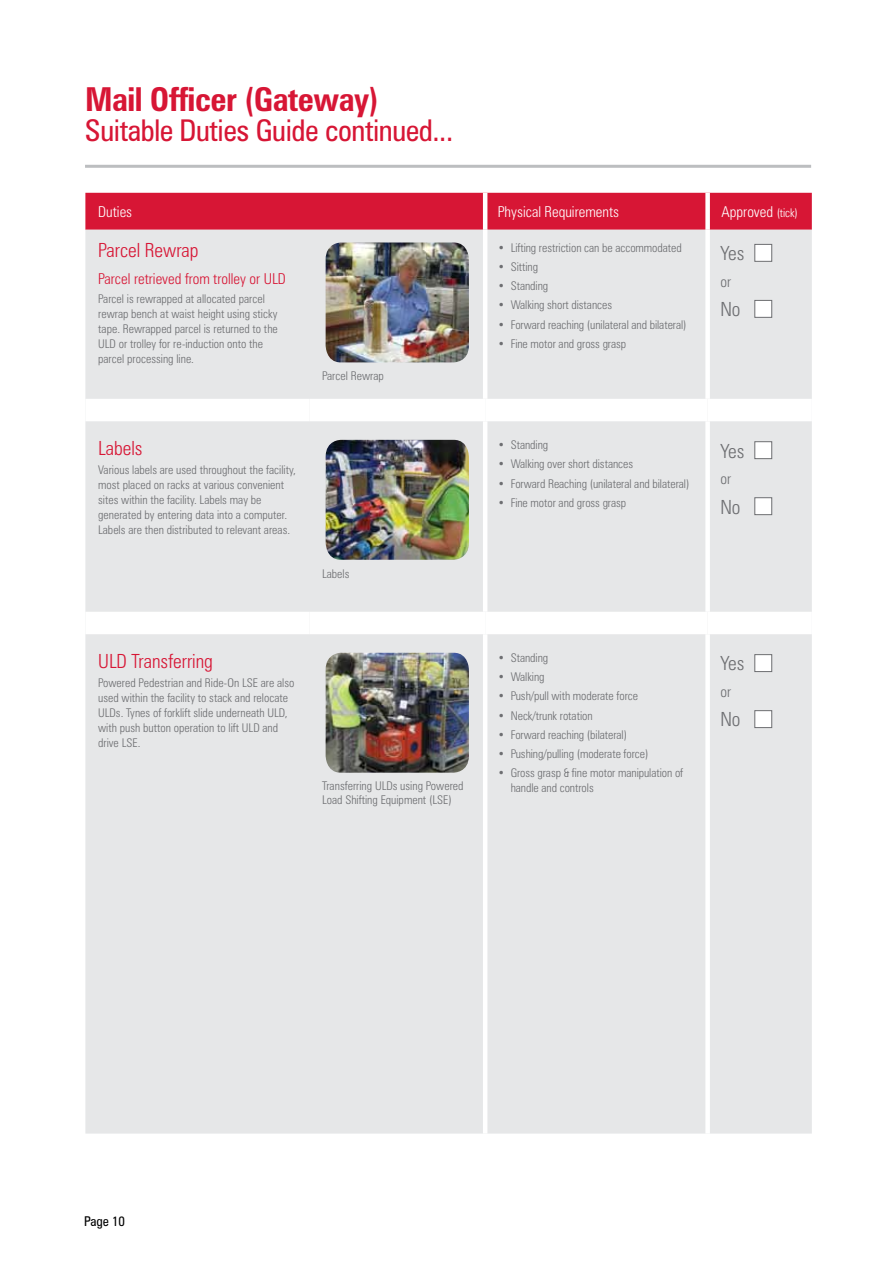
<style>
.page{position:relative;width:893px;height:1263px;background:#fff}
.page>*{position:absolute;margin:0;border:0;box-sizing:border-box;transform-origin:0 0}
.t1{font:700 condensed 33px "Zurich BT";letter-spacing:-.015em;color:#d71635}
.t2{font:condensed 30px "Zurich BT";letter-spacing:-.015em;color:#d71635}
.t3{font:300 condensed 19.5px "Zurich BT";color:#d71635}
.t4{font:300 condensed 19.5px "Zurich BT";color:#6d6e71}
.t5{font:300 condensed 15px "Zurich BT";color:#fff}
.t6{font:300 condensed 15px "Zurich BT";color:#d71635}
.t7{font:300 condensed 15px "Zurich BT";color:#6d6e71}
.t8{font:condensed 13.5px "Zurich BT";color:#000}
.t9{font:300 condensed 12px/15px "Zurich BT";color:#6d6e71}
.s1{font-size:12px}
</style>
<div class="page">
<hr style="left:85px;top:165px;width:726px;height:3px;background:#bcbec0">
<div style="left:85px;top:193px;width:727px;height:37px;background:#d71635"></div>
<div style="left:85px;top:230px;width:727px;height:903px;background:#e6e7e8"></div>
<hr style="left:483px;top:193px;width:4px;height:37px;background:#fff">
<div style="left:705px;top:193px;width:5px;height:37px;background:#fff"></div>
<div style="left:705px;top:230px;width:5px;height:169px;background:#fff"></div>
<hr style="left:483px;top:421px;width:4px;height:191px;background:#fff">
<div style="left:705px;top:421px;width:5px;height:191px;background:#fff"></div>
<hr style="left:483px;top:634px;width:4px;height:499px;background:#fff">
<div style="left:705px;top:634px;width:5px;height:499px;background:#fff"></div>
<hr style="left:483px;top:230px;width:4px;height:169px;background:#fff">
<div style="left:85px;top:399px;width:224px;height:22px;background:#fff"></div>
<div style="left:309px;top:399px;width:176px;height:22px;background:#fff"></div>
<div style="left:485px;top:399px;width:223px;height:22px;background:#fff"></div>
<div style="left:708px;top:399px;width:104px;height:22px;background:#fff"></div>
<div style="left:85px;top:612px;width:224px;height:22px;background:#fff"></div>
<div style="left:309px;top:612px;width:176px;height:22px;background:#fff"></div>
<div style="left:485px;top:612px;width:223px;height:22px;background:#fff"></div>
<div style="left:708px;top:612px;width:104px;height:22px;background:#fff"></div>
<img style="left:326px;top:242px;width:143px;height:120px">
<div style="left:754px;top:244px;width:18px;height:18px;background:#fff;border:1px solid #6d6e71"></div>
<div style="left:754px;top:300px;width:18px;height:18px;background:#fff;border:1px solid #6d6e71"></div>
<img style="left:326px;top:440px;width:143px;height:120px">
<div style="left:754px;top:441px;width:18px;height:18px;background:#fff;border:1px solid #6d6e71"></div>
<div style="left:754px;top:497px;width:18px;height:18px;background:#fff;border:1px solid #6d6e71"></div>
<img style="left:326px;top:653px;width:143px;height:120px">
<div style="left:754px;top:654px;width:18px;height:18px;background:#fff;border:1px solid #6d6e71"></div>
<div style="left:754px;top:710px;width:18px;height:18px;background:#fff;border:1px solid #6d6e71"></div>
<h1 class="t1" style="left:85px;top:79px;width:295px">Mail Officer (Gateway)</h1>
<h2 class="t2" style="left:85px;top:112px;width:370px">Suitable Duties Guide continued...</h2>
<p class="t5" style="left:98px;top:203px;width:36px">Duties</p>
<p class="t5" style="left:498px;top:203px;width:123px">Physical Requirements</p>
<p class="t5" style="left:721px;top:203px;width:78px">Approved <span class="s1">(tick)</span></p>
<h3 class="t3" style="left:98px;top:239px;width:102px">Parcel Rewrap</h3>
<p class="t6" style="left:98px;top:269px;width:189px">Parcel retrieved from trolley or ULD</p>
<p class="t9" style="left:98px;top:291px;width:181px">Parcel is rewrapped at allocated parcel rewrap bench at waist height using sticky tape. Rewrapped parcel is returned to the ULD or trolley for re-induction onto the parcel processing line.</p>
<p class="t9" style="left:322px;top:368px;width:63px">Parcel Rewrap</p>
<p class="t9" style="left:498px;top:240px;width:185px">• Lifting restriction can be accommodated</p>
<p class="t9" style="left:498px;top:259px;width:42px">• Sitting</p>
<p class="t9" style="left:498px;top:278px;width:52px">• Standing</p>
<p class="t9" style="left:498px;top:298px;width:116px">• Walking short distances</p>
<p class="t9" style="left:498px;top:317px;width:190px">• Forward reaching (unilateral and bilateral)</p>
<p class="t9" style="left:498px;top:336px;width:130px">• Fine motor and gross grasp</p>
<h3 class="t4" style="left:720px;top:241px;width:26px">Yes</h3>
<p class="t7" style="left:720px;top:272px;width:12px">or</p>
<h3 class="t4" style="left:720px;top:297px;width:22px">No</h3>
<h3 class="t3" style="left:98px;top:436px;width:46px">Labels</h3>
<p class="t9" style="left:98px;top:462px;width:199px">Various labels are used throughout the facility, most placed on racks at various convenient sites within the facility. Labels may be generated by entering data into a computer.<br>Labels are then distributed to relevant areas.</p>
<p class="t9" style="left:322px;top:566px;width:29px">Labels</p>
<h3 class="t3" style="left:98px;top:649px;width:116px">ULD Transferring</h3>
<p class="t9" style="left:98px;top:675px;width:198px">Powered Pedestrian and Ride-On LSE are also used within the facility to stack and relocate ULDs. Tynes of forklift slide underneath ULD, with push button operation to lift ULD and drive LSE.</p>
<p class="t9" style="left:322px;top:779px;width:143px;line-height:13.5px">Transferring ULDs using Powered<br>Load Shifting Equipment (LSE)</p>
<p class="t9" style="left:498px;top:437px;width:52px">• Standing</p>
<p class="t9" style="left:498px;top:456px;width:137px">• Walking over short distances</p>
<p class="t9" style="left:498px;top:476px;width:193px">• Forward Reaching (unilateral and bilateral)</p>
<p class="t9" style="left:498px;top:495px;width:130px">• Fine motor and gross grasp</p>
<h3 class="t4" style="left:720px;top:439px;width:26px">Yes</h3>
<p class="t7" style="left:720px;top:470px;width:12px">or</p>
<h3 class="t4" style="left:720px;top:495px;width:22px">No</h3>
<p class="t9" style="left:498px;top:650px;width:52px">• Standing</p>
<p class="t9" style="left:498px;top:669px;width:48px">• Walking</p>
<p class="t9" style="left:498px;top:688px;width:142px">• Push/pull with moderate force</p>
<p class="t9" style="left:498px;top:708px;width:96px">• Neck/trunk rotation</p>
<p class="t9" style="left:498px;top:727px;width:131px">• Forward reaching (bilateral)</p>
<p class="t9" style="left:498px;top:746px;width:152px">• Pushing/pulling (moderate force)</p>
<p class="t9" style="left:511px;top:765px;width:174px;text-indent:-13px">• Gross grasp &amp; fine motor manipulation of handle and controls</p>
<h3 class="t4" style="left:720px;top:652px;width:26px">Yes</h3>
<p class="t7" style="left:720px;top:682px;width:12px">or</p>
<h3 class="t4" style="left:720px;top:708px;width:22px">No</h3>
<p class="t8" style="left:84px;top:1213px;width:42px">Page 10</p>
</div>
